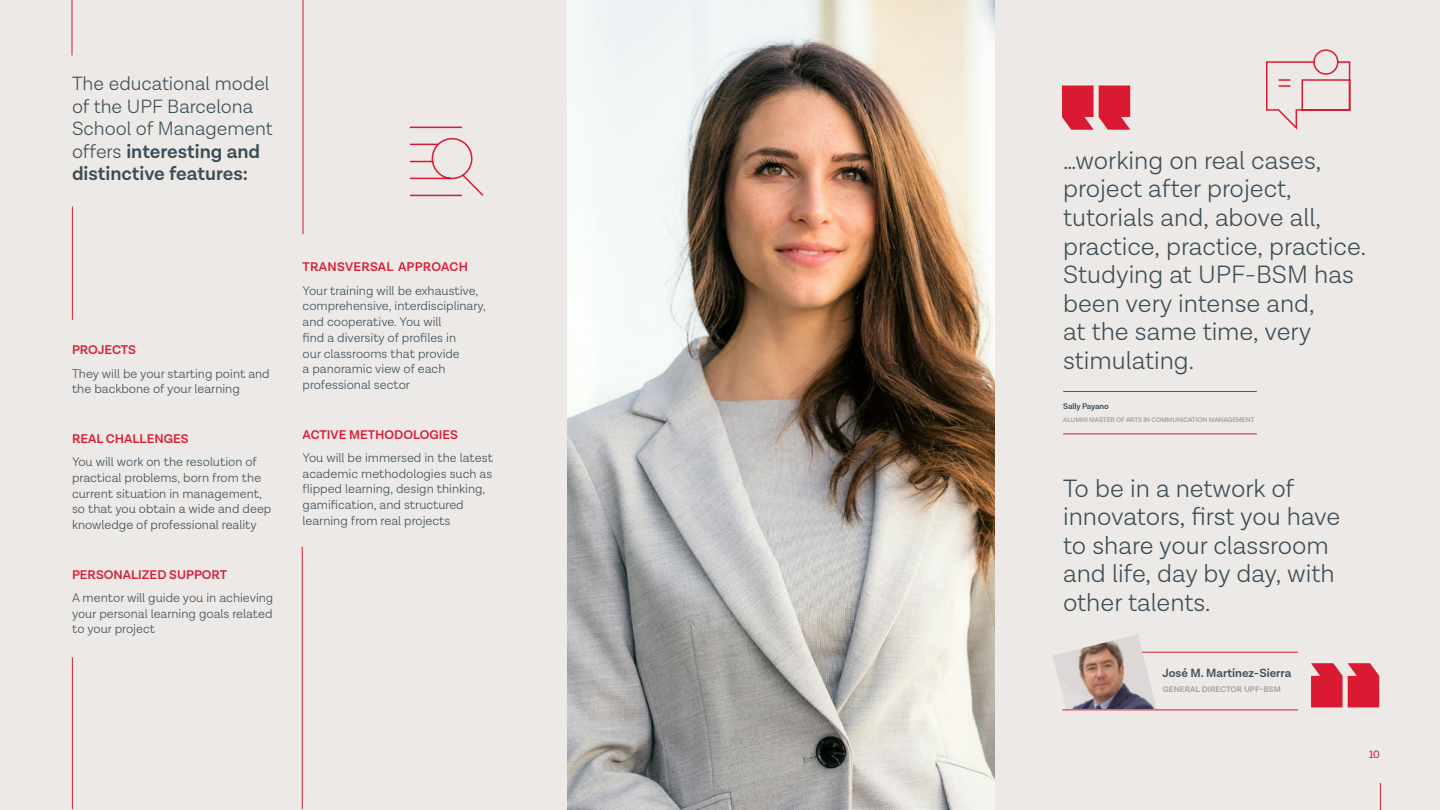
<style>
.page{position:relative;width:1440px;height:810px;background:#ece9e7}
.page>*{position:absolute;margin:0;border:0;box-sizing:border-box;transform-origin:0 0}
.t1{font:300 25.5px/28.5px "Lota Grotesque";color:#3b4d56}
.t2{font:300 19.5px/22.5px "Lota Grotesque";color:#3b4d56}
.t3{font:300 12.75px/15.8px "Lota Grotesque Alt 1";color:#3b4d56}
.t4{font:600 12.75px "Lota Grotesque Alt 1";color:#da1a32}
.t5{font:600 12.75px "Lota Grotesque Alt 1";letter-spacing:.02em;color:#da1a32}
.t6{font:600 12px "Lota Grotesque";color:#3b4d56}
.t7{font:10.88px "Lota Grotesque";color:#da1a32}
.t8{font:600 8.25px "Lota Grotesque";color:#9d9fa2}
.t9{font:600 8.25px "Lota Grotesque";letter-spacing:-.02em;color:#3b4d56}
.t10{font:600 6.75px "Lota Grotesque";letter-spacing:-.02em;color:#9d9fa2}
.s1{font-weight:600}
</style>
<div class="page">
<svg style="left:1266px;top:49px;width:85px;height:81px"></svg>
<svg style="left:1062px;top:86px;width:68px;height:44px;background:#dc3a4e"></svg>
<svg style="left:1311px;top:663px;width:68px;height:44px;background:#dc3a4e"></svg>
<svg style="left:409px;top:126px;width:75px;height:71px"></svg>
<hr style="left:72px;top:206px;width:1px;height:114px;background:#da1a32">
<hr style="left:72px;top:657px;width:1px;height:152px;background:#da1a32">
<hr style="left:302px;top:547px;width:1px;height:262px;background:#da1a32">
<hr style="left:303px;top:0;width:1px;height:234px;background:#da1a32">
<img style="left:568px;top:1px;width:426px;height:809px">
<hr style="left:1142px;top:652px;width:156px;height:1px;background:#da1a32">
<img style="left:1053px;top:634px;width:106px;height:75px">
<hr style="left:1062px;top:710px;width:236px;height:1px;background:#da1a32">
<hr style="left:1063px;top:391px;width:194px;height:1px;background:#da1a32">
<hr style="left:1063px;top:433px;width:194px;height:1px;background:#da1a32">
<hr style="left:72px;top:0;width:1px;height:56px;background:#da1a32">
<svg style="left:1380px;top:783px;width:1px;height:27px"></svg>
<h2 class="t2" style="left:72px;top:73px;width:202px">The educational model of the UPF Barcelona<br>School of Management offers <span class="s1">interesting and distinctive features:</span></h2>
<p class="t4" style="left:72px;top:343px;width:66px">PROJECTS</p>
<p class="t3" style="left:72px;top:366px;width:199px">They will be your starting point and the backbone of your learning</p>
<p class="t4" style="left:72px;top:431px;width:118px">REAL CHALLENGES</p>
<p class="t3" style="left:72px;top:454px;width:201px">You will work on the resolution of practical problems, born from the current situation in management, so that you obtain a wide and deep knowledge of professional reality</p>
<p class="t4" style="left:72px;top:567px;width:157px">PERSONALIZED SUPPORT</p>
<p class="t3" style="left:72px;top:590px;width:203px;text-align:justify">A mentor will guide you in achieving your personal learning goals related to your project</p>
<p class="t5" style="left:303px;top:260px;width:167px">TRANSVERSAL APPROACH</p>
<p class="t3" style="left:303px;top:283px;width:185px">Your training will be exhaustive, comprehensive, interdisciplinary, and cooperative. You will<br>find a diversity of profiles in<br>our classrooms that provide<br>a panoramic view of each professional sector</p>
<p class="t4" style="left:303px;top:427px;width:157px">ACTIVE METHODOLOGIES</p>
<p class="t3" style="left:303px;top:450px;width:192px">You will be immersed in the latest academic methodologies such as flipped learning, design thinking, gamification, and structured learning from real projects</p>
<h1 class="t1" style="left:1063px;top:147px;width:304px">…working on real cases, project after project, tutorials and, above all, practice, practice, practice.<br>Studying at UPF-BSM has been very intense and,<br>at the same time, very stimulating.</h1>
<p class="t9" style="left:1063px;top:402px;width:47px">Sally Payano</p>
<p class="t10" style="left:1063px;top:416px;width:193px">ALUMNI MASTER OF ARTS IN COMMUNICATION MANAGEMENT</p>
<h1 class="t1" style="left:1063px;top:474px;width:279px">To be in a network of innovators, first you have to share your classroom and life, day by day, with other talents.</h1>
<p class="t6" style="left:1162px;top:666px;width:130px">José M. Martínez-Sierra</p>
<p class="t8" style="left:1163px;top:684px;width:120px">GENERAL DIRECTOR UPF-BSM</p>
<p class="t7" style="left:1369px;top:748px;width:12px">10</p>
</div>
